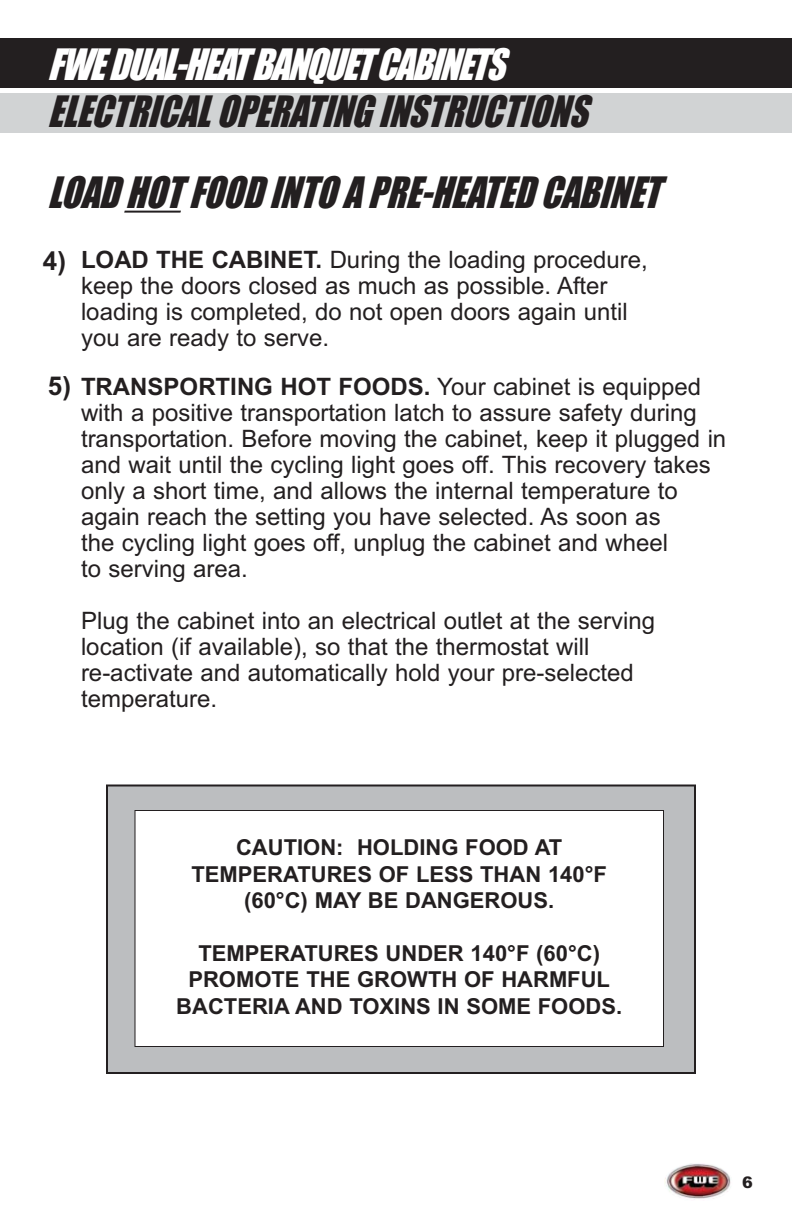
<style>
.page{position:relative;width:792px;height:1224px;background:#fff}
.page>*{position:absolute;margin:0;border:0;box-sizing:border-box;transform-origin:0 0}
.t1{font:italic 40px "Impact";color:#231f20;scale:.9 1}
.t2{font:italic 40px "Impact";letter-spacing:-.04em;color:#fff;scale:.9 1}
.t3{font:700 26px "Arial";color:#231f20}
.t4{font:24px/26px "Arial";color:#231f20}
.t5{font:700 22px/26.4px "Arial";color:#231f20;text-align:center}
.t6{font:900 16px "Arial";color:#231f20}
.s1{font-weight:700}
.s2{font-weight:700;font-size:26px}
</style>
<div class="page">
<div style="left:0;top:38px;width:792px;height:50px;background:#231f20"></div>
<div style="left:0;top:93px;width:792px;height:40px;background:#d1d3d4"></div>
<hr style="left:124px;top:211px;width:57px;height:2px;background:#231f20">
<img style="left:664px;top:1163px;width:69px;height:38px;border-radius:50%">
<div style="left:107px;top:786px;width:588px;height:287px;background:#bcbec0"></div>
<div style="left:106px;top:784px;width:590px;height:290px;border:2px solid #231f20"></div>
<div style="left:135px;top:810px;width:529px;height:236px;background:#fff"></div>
<div style="left:134px;top:810px;width:530px;height:237px;border:1px solid #231f20"></div>
<h1 class="t2" style="left:48px;top:51px;width:509px">FWE DUAL-HEAT BANQUET CABINETS</h1>
<h1 class="t1" style="left:48px;top:99px;width:601px">ELECTRICAL OPERATING INSTRUCTIONS</h1>
<h1 class="t1" style="left:48px;top:179px;width:681px">LOAD HOT FOOD INTO A PRE-HEATED CABINET</h1>
<p class="t3" style="left:43px;top:246px;width:25px">4)</p>
<p class="t4" style="left:81px;top:249px;width:568px"><span class="s1">LOAD THE CABINET.</span> During the loading procedure, keep the doors closed as much as possible. After loading is completed, do not open doors again until you are ready to serve.</p>
<p class="t4" style="left:81px;top:376px;width:647px;text-indent:-33px"><span class="s2">5)</span> <span class="s1">TRANSPORTING HOT FOODS.</span> Your cabinet is equipped with a positive transportation latch to assure safety during transportation. Before moving the cabinet, keep it plugged in and wait until the cycling light goes off. This recovery takes only a short time, and allows the internal temperature to again reach the setting you have selected. As soon as<br>the cycling light goes off, unplug the cabinet and wheel<br>to serving area.</p>
<p class="t4" style="left:81px;top:610px;width:576px">Plug the cabinet into an electrical outlet at the serving location (if available), so that the thermostat will re-activate and automatically hold your pre-selected temperature.</p>
<p class="t5" style="left:192px;top:835px;width:417px">CAUTION: HOLDING FOOD AT<br>TEMPERATURES OF LESS THAN 140°F (60°C) MAY BE DANGEROUS.</p>
<p class="t5" style="left:176px;top:940px;width:447px">TEMPERATURES UNDER 140°F (60°C)<br>PROMOTE THE GROWTH OF HARMFUL<br>BACTERIA AND TOXINS IN SOME FOODS.</p>
<p class="t6" style="left:742px;top:1173px;width:12px">6</p>
</div>
